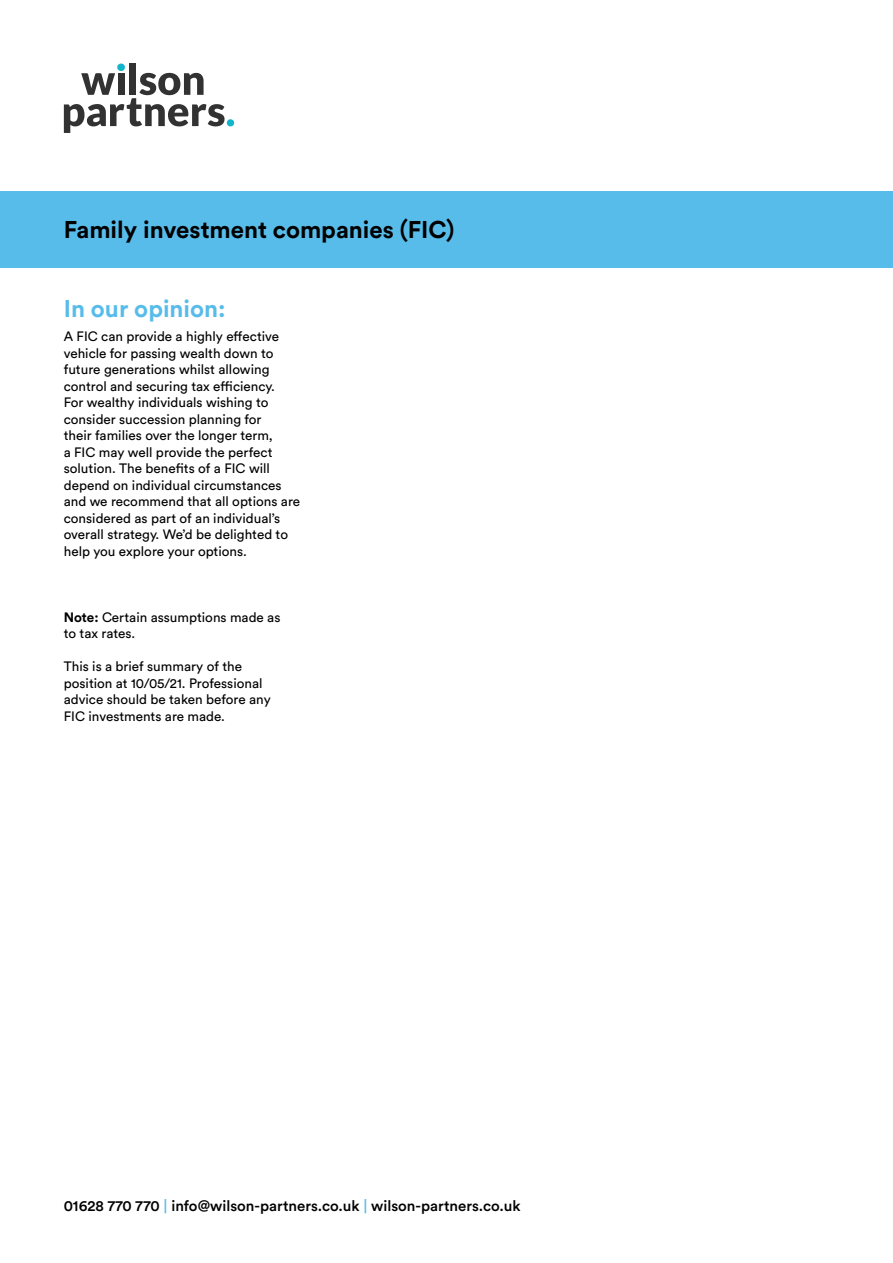
<style>
.page{position:relative;width:893px;height:1263px;background:#fff}
.page>*{position:absolute;margin:0;border:0;box-sizing:border-box;transform-origin:0 0}
.t1{font:700 24px "Circular Std";color:#000}
.t2{font:700 24px "Circular Std";color:#57bcea}
.t3{font:500 15px "Circular Std";color:#000}
.t4{font:13.5px/16.5px "Circular Std";color:#000}
.s1{font-weight:700}
.s2{color:#57bcea}
</style>
<div class="page">
<div style="left:0;top:191px;width:893px;height:77px;background:#57bcea"></div>
<svg style="left:64px;top:64px;width:170px;height:69px"></svg>
<h1 class="t1" style="left:64px;top:214px;width:392px">Family investment companies (FIC)</h1>
<h1 class="t2" style="left:64px;top:293px;width:163px">In our opinion:</h1>
<p class="t4" style="left:64px;top:328px;width:238px">A FIC can provide a highly effective vehicle for passing wealth down to future generations whilst allowing control and securing tax efficiency.<br>For wealthy individuals wishing to consider succession planning for<br>their families over the longer term,<br>a FIC may well provide the perfect solution. The benefits of a FIC will depend on individual circumstances and we recommend that all options are considered as part of an individual’s overall strategy. We’d be delighted to help you explore your options.</p>
<p class="t4" style="left:64px;top:608px;width:218px"><span class="s1">Note:</span> Certain assumptions made as to tax rates.</p>
<p class="t4" style="left:64px;top:658px;width:208px">This is a brief summary of the position at 10/05/21. Professional advice should be taken before any<br>FIC investments are made.</p>
<p class="t3" style="left:64px;top:1197px;width:458px">01628 770 770 <span class="s2">|</span> info@wilson-partners.co.uk <span class="s2">|</span> wilson-partners.co.uk</p>
</div>
